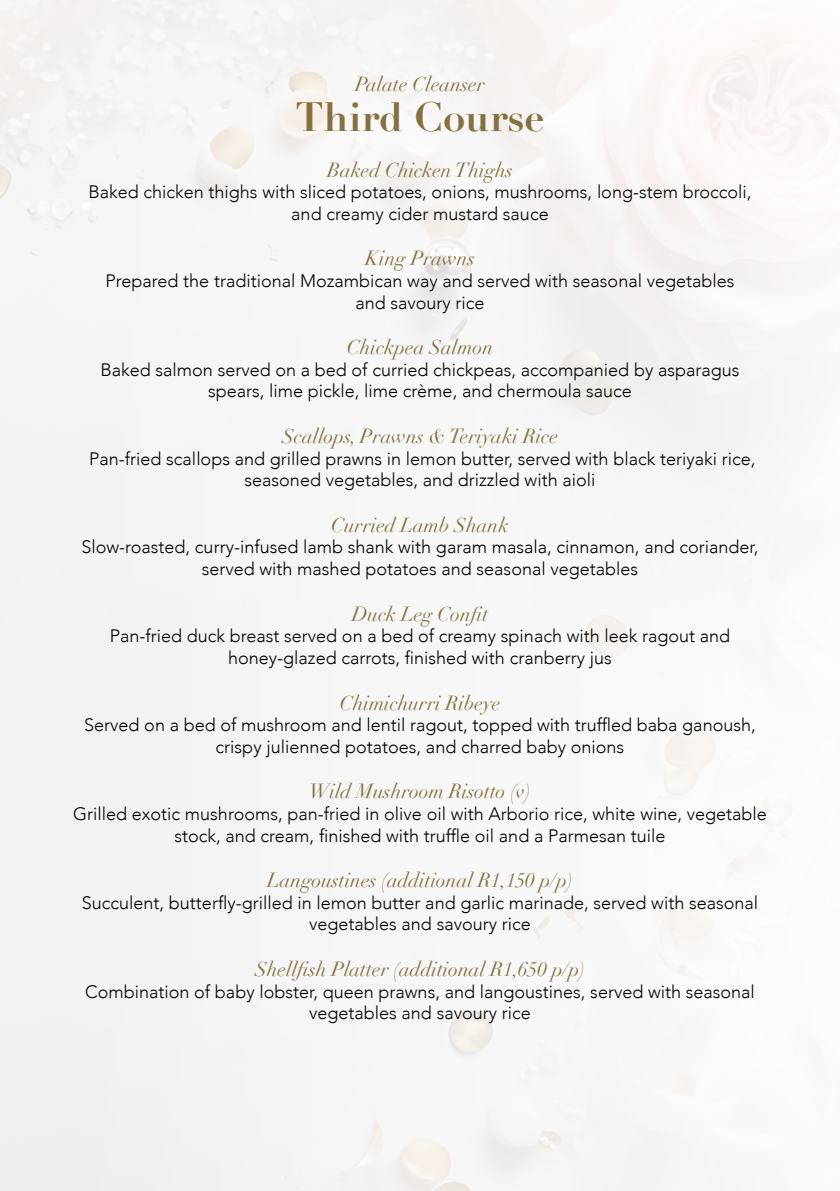
<style>
.page{position:relative;width:840px;height:1191px;background:#fff}
.page>*{position:absolute;margin:0;border:0;box-sizing:border-box;transform-origin:0 0}
.t1{font:700 40px "Didot";color:#857040}
.t2{font:italic 20px "Didot";color:#857040}
.t3{font:300 18px/21.6px "Avenir";color:#000;text-align:center}
</style>
<div class="page">
<div style="left:53px;top:0;width:786px;height:1191px;background:#f7f6f6"></div>
<p class="t2" style="left:355px;top:72px;width:131px">Palate Cleanser</p>
<h1 class="t1" style="left:295px;top:92px;width:250px">Third Course</h1>
<p class="t2" style="left:327px;top:157px;width:187px">Baked Chicken Thighs</p>
<p class="t3" style="left:88px;top:181px;width:664px">Baked chicken thighs with sliced potatoes, onions, mushrooms, long-stem broccoli, and creamy cider mustard sauce</p>
<p class="t2" style="left:365px;top:246px;width:111px">King Prawns</p>
<p class="t3" style="left:105px;top:270px;width:630px">Prepared the traditional Mozambican way and served with seasonal vegetables and savoury rice</p>
<p class="t2" style="left:346px;top:335px;width:148px">Chickpea Salmon</p>
<p class="t3" style="left:100px;top:359px;width:640px">Baked salmon served on a bed of curried chickpeas, accompanied by asparagus spears, lime pickle, lime crème, and chermoula sauce</p>
<p class="t2" style="left:282px;top:424px;width:277px">Scallops, Prawns &amp; Teriyaki Rice</p>
<p class="t3" style="left:89px;top:447px;width:667px">Pan-fried scallops and grilled prawns in lemon butter, served with black teriyaki rice, seasoned vegetables, and drizzled with aioli</p>
<p class="t2" style="left:331px;top:512px;width:179px">Curried Lamb Shank</p>
<p class="t3" style="left:81px;top:536px;width:678px">Slow-roasted, curry-infused lamb shank with garam masala, cinnamon, and coriander, served with mashed potatoes and seasonal vegetables</p>
<p class="t2" style="left:351px;top:601px;width:138px">Duck Leg Confit</p>
<p class="t3" style="left:110px;top:625px;width:621px">Pan-fried duck breast served on a bed of creamy spinach with leek ragout and honey-glazed carrots, finished with cranberry jus</p>
<p class="t2" style="left:339px;top:690px;width:162px">Chimichurri Ribeye</p>
<p class="t3" style="left:84px;top:714px;width:672px">Served on a bed of mushroom and lentil ragout, topped with truffled baba ganoush, crispy julienned potatoes, and charred baby onions</p>
<p class="t2" style="left:309px;top:779px;width:223px">Wild Mushroom Risotto (v)</p>
<p class="t3" style="left:73px;top:803px;width:694px">Grilled exotic mushrooms, pan-fried in olive oil with Arborio rice, white wine, vegetable stock, and cream, finished with truffle oil and a Parmesan tuile</p>
<p class="t2" style="left:267px;top:868px;width:307px">Langoustines (additional R1,150 p/p)</p>
<p class="t3" style="left:82px;top:891px;width:677px">Succulent, butterfly-grilled in lemon butter and garlic marinade, served with seasonal vegetables and savoury rice</p>
<p class="t2" style="left:255px;top:956px;width:331px">Shellfish Platter (additional R1,650 p/p)</p>
<p class="t3" style="left:85px;top:980px;width:671px">Combination of baby lobster, queen prawns, and langoustines, served with seasonal vegetables and savoury rice</p>
</div>
